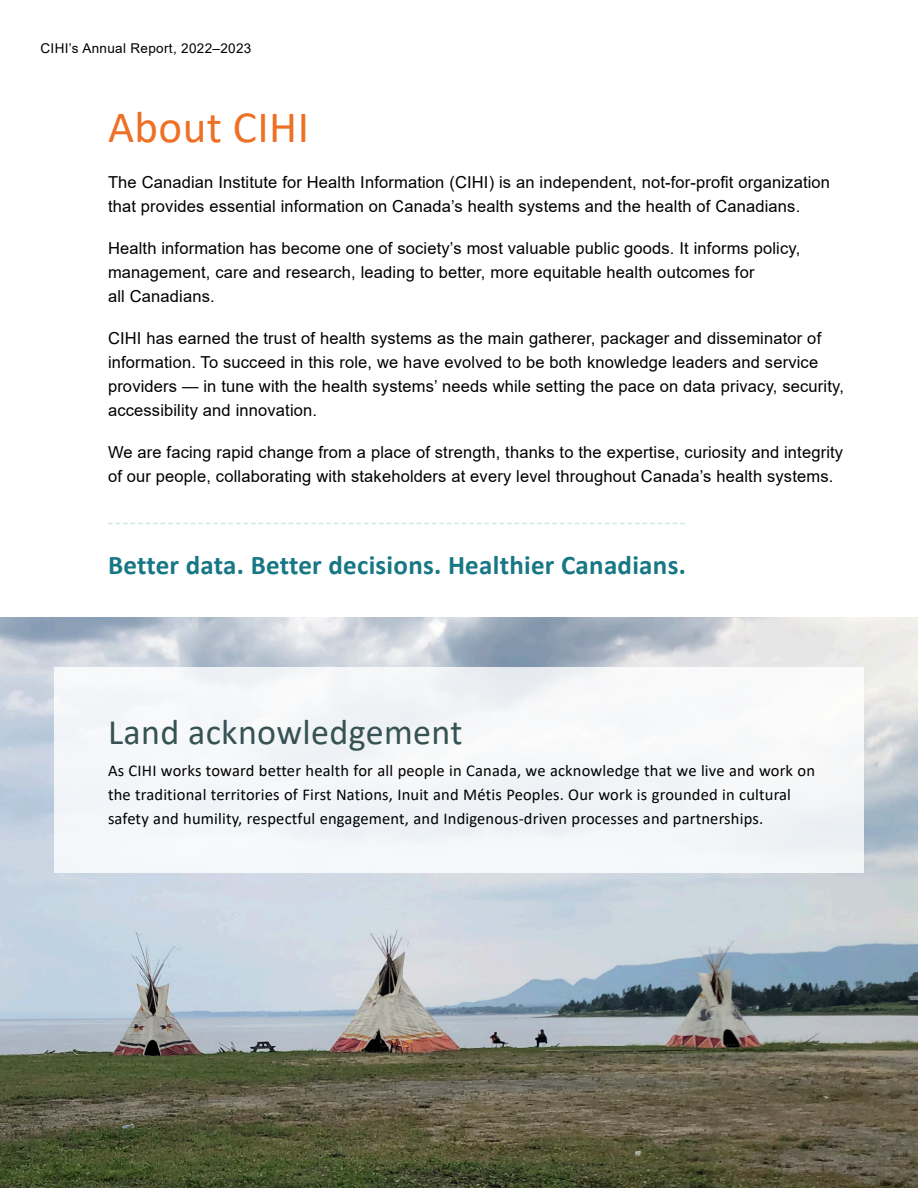
<style>
.page{position:relative;width:918px;height:1188px;background:#fff}
.page>*{position:absolute;margin:0;border:0;box-sizing:border-box;transform-origin:0 0}
.H1{font:45px "Calibri";letter-spacing:.01em;color:#ed7024}
.sidebar_H1{font:36px "Calibri";letter-spacing:.01em;color:#365254}
.sidebar_H2{font:700 27px "Calibri";letter-spacing:.01em;color:#177784}
.body{font:16.5px/24px "Arial";letter-spacing:.01em;color:#000}
.sidebar_body{font:16.5px/24px "Calibri";letter-spacing:.01em;color:#000}
.t1{font:13.5px "Arial";letter-spacing:.025em;color:#000}
</style>
<div class="page">
<img style="left:0;top:618px;width:918px;height:570px">
<div style="left:54px;top:667px;width:810px;height:206px;background:#f4f7f9"></div>
<svg style="left:108px;top:523px;width:577px;height:1px"></svg>
<p class="t1" style="left:40px;top:38px;width:212px">CIHI’s Annual Report, 2022–2023</p>
<h2 class="H1" style="left:108px;top:96px;width:203px">About CIHI</h2>
<p class="body" style="left:108px;top:170px;width:724px">The Canadian Institute for Health Information (CIHI) is an independent, not-for-profit organization that provides essential information on Canada’s health systems and the health of Canadians.</p>
<p class="body" style="left:108px;top:236px;width:694px">Health information has become one of society’s most valuable public goods. It informs policy, management, care and research, leading to better, more equitable health outcomes for<br>all Canadians.</p>
<p class="body" style="left:108px;top:326px;width:737px">CIHI has earned the trust of health systems as the main gatherer, packager and disseminator of information. To succeed in this role, we have evolved to be both knowledge leaders and service providers — in tune with the health systems’ needs while setting the pace on data privacy, security, accessibility and innovation.</p>
<p class="body" style="left:108px;top:440px;width:737px">We are facing rapid change from a place of strength, thanks to the expertise, curiosity and integrity of our people, collaborating with stakeholders at every level throughout Canada’s health systems.</p>
<p class="sidebar_H2" style="left:108px;top:546px;width:579px">Better data. Better decisions. Healthier Canadians.</p>
<p class="sidebar_H1" style="left:108px;top:707px;width:356px">Land acknowledgement</p>
<p class="sidebar_body" style="left:108px;top:758px;width:709px">As CIHI works toward better health for all people in Canada, we acknowledge that we live and work on the traditional territories of First Nations, Inuit and Métis Peoples. Our work is grounded in cultural safety and humility, respectful engagement, and Indigenous-driven processes and partnerships.</p>
</div>
